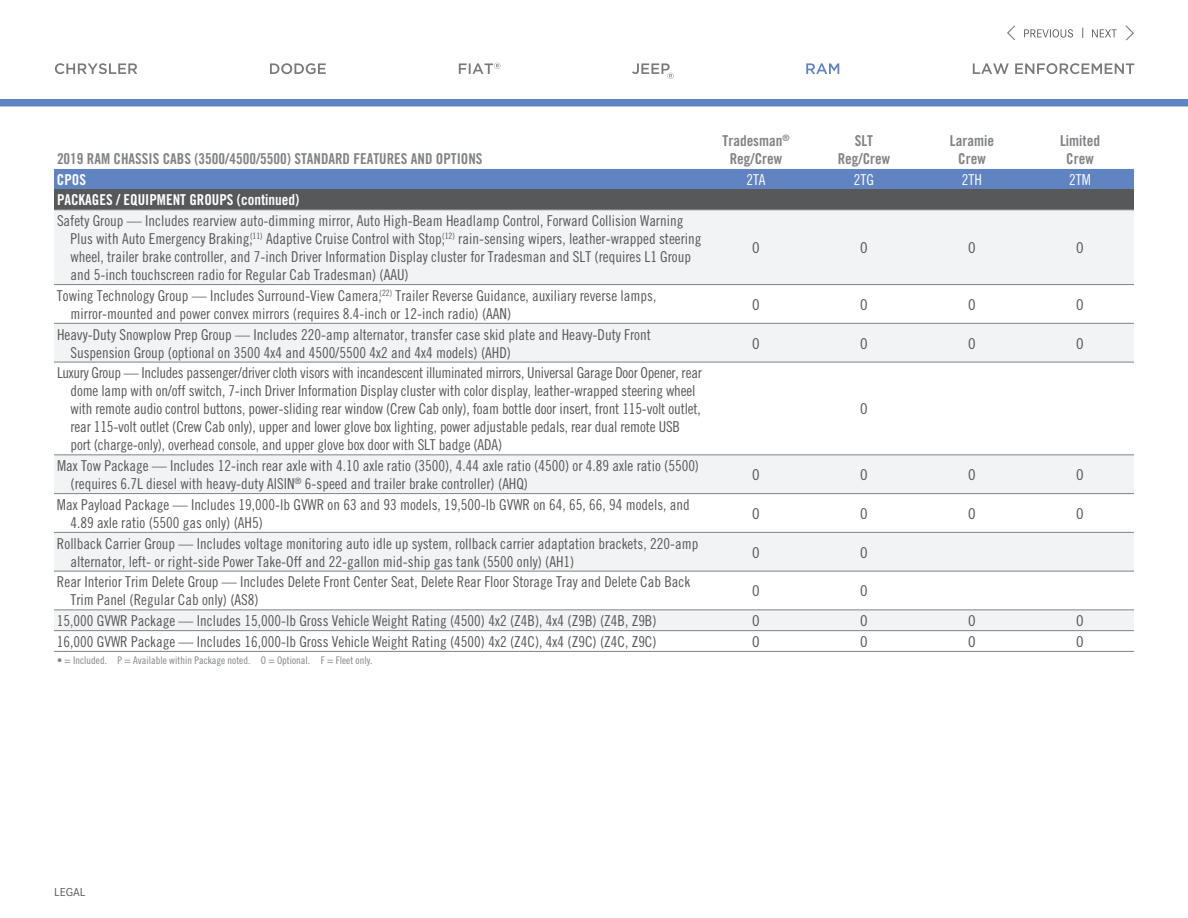
<style>
.page{position:relative;width:1188px;height:918px;background:#fff}
.page>*{position:absolute;margin:0;border:0;box-sizing:border-box;transform-origin:0 0}
.t1{font:15px/18px "Trade Gothic Cond Eighteen";color:#57585a}
.t2{font:15px/18px "Trade Gothic Bold Cond Twenty";color:#808285;text-align:center}
.t3{font:15px "Trade Gothic Bold Cond Twenty";color:#fff}
.t4{font:15px "Trade Gothic Cond Eighteen";color:#fff}
.t5{font:12px "Corporate S";color:#57585a}
.t6{font:10.5px "Trade Gothic Cond Eighteen";color:#808285}
</style>
<div class="page">
<svg style="left:1007px;top:25px;width:8px;height:16px"></svg>
<svg style="left:1125px;top:25px;width:9px;height:16px"></svg>
<div style="left:0;top:99px;width:1188px;height:7px;background:#6083c2"></div>
<div style="left:54px;top:169px;width:1080px;height:21px;background:#6083c2"></div>
<div style="left:54px;top:190px;width:1080px;height:20px;background:#57585a"></div>
<svg style="left:54px;top:210px;width:1080px;height:420px;fill:#f2f3f4"></svg>
<hr style="left:54px;top:209px;width:648px;height:1px;background:#808285">
<hr style="left:702px;top:209px;width:108px;height:1px;background:#808285">
<hr style="left:810px;top:209px;width:108px;height:1px;background:#808285">
<hr style="left:918px;top:209px;width:108px;height:1px;background:#808285">
<hr style="left:1026px;top:209px;width:108px;height:1px;background:#808285">
<hr style="left:54px;top:284px;width:648px;height:1px;background:#808285">
<hr style="left:702px;top:284px;width:108px;height:1px;background:#808285">
<hr style="left:810px;top:284px;width:108px;height:1px;background:#808285">
<hr style="left:918px;top:284px;width:108px;height:1px;background:#808285">
<hr style="left:1026px;top:284px;width:108px;height:1px;background:#808285">
<hr style="left:54px;top:323px;width:648px;height:1px;background:#808285">
<hr style="left:702px;top:323px;width:108px;height:1px;background:#808285">
<hr style="left:810px;top:323px;width:108px;height:1px;background:#808285">
<hr style="left:918px;top:323px;width:108px;height:1px;background:#808285">
<hr style="left:1026px;top:323px;width:108px;height:1px;background:#808285">
<hr style="left:54px;top:362px;width:648px;height:1px;background:#808285">
<hr style="left:702px;top:362px;width:108px;height:1px;background:#808285">
<hr style="left:810px;top:362px;width:108px;height:1px;background:#808285">
<hr style="left:918px;top:362px;width:108px;height:1px;background:#808285">
<hr style="left:1026px;top:362px;width:108px;height:1px;background:#808285">
<hr style="left:54px;top:454px;width:648px;height:1px;background:#808285">
<hr style="left:702px;top:454px;width:108px;height:1px;background:#808285">
<hr style="left:810px;top:454px;width:108px;height:1px;background:#808285">
<hr style="left:918px;top:454px;width:108px;height:1px;background:#808285">
<hr style="left:1026px;top:454px;width:108px;height:1px;background:#808285">
<hr style="left:54px;top:493px;width:648px;height:1px;background:#808285">
<hr style="left:702px;top:493px;width:108px;height:1px;background:#808285">
<hr style="left:810px;top:493px;width:108px;height:1px;background:#808285">
<hr style="left:918px;top:493px;width:108px;height:1px;background:#808285">
<hr style="left:1026px;top:493px;width:108px;height:1px;background:#808285">
<hr style="left:54px;top:532px;width:648px;height:1px;background:#808285">
<hr style="left:702px;top:532px;width:108px;height:1px;background:#808285">
<hr style="left:810px;top:532px;width:108px;height:1px;background:#808285">
<hr style="left:918px;top:532px;width:108px;height:1px;background:#808285">
<hr style="left:1026px;top:532px;width:108px;height:1px;background:#808285">
<hr style="left:54px;top:571px;width:648px;height:1px;background:#808285">
<hr style="left:702px;top:571px;width:108px;height:1px;background:#808285">
<hr style="left:810px;top:571px;width:108px;height:1px;background:#808285">
<hr style="left:918px;top:571px;width:108px;height:1px;background:#808285">
<hr style="left:1026px;top:571px;width:108px;height:1px;background:#808285">
<hr style="left:54px;top:610px;width:648px;height:1px;background:#808285">
<hr style="left:702px;top:610px;width:108px;height:1px;background:#808285">
<hr style="left:810px;top:610px;width:108px;height:1px;background:#808285">
<hr style="left:918px;top:610px;width:108px;height:1px;background:#808285">
<hr style="left:1026px;top:610px;width:108px;height:1px;background:#808285">
<hr style="left:54px;top:630px;width:648px;height:1px;background:#808285">
<hr style="left:702px;top:630px;width:108px;height:1px;background:#808285">
<hr style="left:810px;top:630px;width:108px;height:1px;background:#808285">
<hr style="left:918px;top:630px;width:108px;height:1px;background:#808285">
<hr style="left:1026px;top:630px;width:108px;height:1px;background:#808285">
<hr style="left:54px;top:651px;width:648px;height:1px;background:#808285">
<hr style="left:702px;top:651px;width:108px;height:1px;background:#808285">
<hr style="left:810px;top:651px;width:108px;height:1px;background:#808285">
<hr style="left:918px;top:651px;width:108px;height:1px;background:#808285">
<hr style="left:1026px;top:651px;width:108px;height:1px;background:#808285">
<svg style="left:973px;top:63px;width:161px;height:11px"></svg>
<svg style="left:632px;top:63px;width:42px;height:16px"></svg>
<svg style="left:459px;top:63px;width:41px;height:11px"></svg>
<svg style="left:270px;top:63px;width:56px;height:11px"></svg>
<svg style="left:55px;top:63px;width:82px;height:11px"></svg>
<svg style="left:1092px;top:29px;width:25px;height:8px"></svg>
<svg style="left:1024px;top:29px;width:49px;height:9px"></svg>
<svg style="left:806px;top:63px;width:33px;height:11px"></svg>
<p class="t2" style="left:57px;top:150px;width:427px">2019 RAM CHASSIS CABS (3500/4500/5500) STANDARD FEATURES AND OPTIONS</p>
<p class="t2" style="left:723px;top:132px;width:68px">Tradesman<sup>®<br></sup>Reg/Crew</p>
<p class="t2" style="left:838px;top:132px;width:54px">SLT<br>Reg/Crew</p>
<p class="t2" style="left:950px;top:132px;width:46px">Laramie<br>Crew</p>
<p class="t2" style="left:1060px;top:132px;width:41px">Limited<br>Crew</p>
<p class="t3" style="left:57px;top:171px;width:31px">CPOS</p>
<p class="t4" style="left:746px;top:171px;width:21px">2TA</p>
<p class="t4" style="left:854px;top:171px;width:21px">2TG</p>
<p class="t4" style="left:962px;top:171px;width:21px">2TH</p>
<p class="t4" style="left:1069px;top:171px;width:23px">2TM</p>
<p class="t3" style="left:57px;top:191px;width:244px">PACKAGES / EQUIPMENT GROUPS (continued)</p>
<p class="t1" style="left:70px;top:212px;width:633px;text-indent:-13px">Safety Group — Includes rearview auto-dimming mirror, Auto High-Beam Headlamp Control, Forward Collision Warning Plus with Auto Emergency Braking,<sup>(11)</sup> Adaptive Cruise Control with Stop,<sup>(12)</sup> rain-sensing wipers, leather-wrapped steering wheel, trailer brake controller, and 7-inch Driver Information Display cluster for Tradesman and SLT (requires L1 Group and 5-inch touchscreen radio for Regular Cab Tradesman) (AAU)</p>
<p class="t1" style="left:752px;top:239px;width:9px">O</p>
<p class="t1" style="left:860px;top:239px;width:9px">O</p>
<p class="t1" style="left:968px;top:239px;width:9px">O</p>
<p class="t1" style="left:1076px;top:239px;width:9px">O</p>
<p class="t1" style="left:71px;top:286px;width:587px;text-indent:-14px">Towing Technology Group — Includes Surround-View Camera,<sup>(22)</sup> Trailer Reverse Guidance, auxiliary reverse lamps, mirror-mounted and power convex mirrors (requires 8.4-inch or 12-inch radio) (AAN)</p>
<p class="t1" style="left:752px;top:295px;width:9px">O</p>
<p class="t1" style="left:860px;top:295px;width:9px">O</p>
<p class="t1" style="left:968px;top:295px;width:9px">O</p>
<p class="t1" style="left:1076px;top:295px;width:9px">O</p>
<p class="t1" style="left:71px;top:325px;width:582px;text-indent:-13px">Heavy-Duty Snowplow Prep Group — Includes 220-amp alternator, transfer case skid plate and Heavy-Duty Front<br>Suspension Group (optional on 3500 4x4 and 4500/5500 4x2 and 4x4 models) (AHD)</p>
<p class="t1" style="left:752px;top:334px;width:9px">O</p>
<p class="t1" style="left:860px;top:334px;width:9px">O</p>
<p class="t1" style="left:968px;top:334px;width:9px">O</p>
<p class="t1" style="left:1076px;top:334px;width:9px">O</p>
<p class="t1" style="left:71px;top:364px;width:633px;text-indent:-14px">Luxury Group — Includes passenger/driver cloth visors with incandescent illuminated mirrors, Universal Garage Door Opener, rear dome lamp with on/off switch, 7-inch Driver Information Display cluster with color display, leather-wrapped steering wheel with remote audio control buttons, power-sliding rear window (Crew Cab only), foam bottle door insert, front 115-volt outlet, rear 115-volt outlet (Crew Cab only), upper and lower glove box lighting, power adjustable pedals, rear dual remote USB port (charge-only), overhead console, and upper glove box door with SLT badge (ADA)</p>
<p class="t1" style="left:860px;top:400px;width:9px">O</p>
<p class="t1" style="left:71px;top:457px;width:630px;text-indent:-14px">Max Tow Package — Includes 12-inch rear axle with 4.10 axle ratio (3500), 4.44 axle ratio (4500) or 4.89 axle ratio (5500) (requires 6.7L diesel with heavy-duty AISIN<sup>®</sup> 6-speed and trailer brake controller) (AHQ)</p>
<p class="t1" style="left:752px;top:466px;width:9px">O</p>
<p class="t1" style="left:860px;top:466px;width:9px">O</p>
<p class="t1" style="left:968px;top:466px;width:9px">O</p>
<p class="t1" style="left:1076px;top:466px;width:9px">O</p>
<p class="t1" style="left:70px;top:495px;width:621px;text-indent:-14px">Max Payload Package — Includes 19,000-lb GVWR on 63 and 93 models, 19,500-lb GVWR on 64, 65, 66, 94 models, and<br>4.89 axle ratio (5500 gas only) (AH5)</p>
<p class="t1" style="left:752px;top:504px;width:9px">O</p>
<p class="t1" style="left:860px;top:504px;width:9px">O</p>
<p class="t1" style="left:968px;top:504px;width:9px">O</p>
<p class="t1" style="left:1076px;top:504px;width:9px">O</p>
<p class="t1" style="left:70px;top:534px;width:629px;text-indent:-13px">Rollback Carrier Group — Includes voltage monitoring auto idle up system, rollback carrier adaptation brackets, 220-amp alternator, left- or right-side Power Take-Off and 22-gallon mid-ship gas tank (5500 only) (AH1)</p>
<p class="t1" style="left:752px;top:543px;width:9px">O</p>
<p class="t1" style="left:860px;top:543px;width:9px">O</p>
<p class="t1" style="left:70px;top:573px;width:621px;text-indent:-13px">Rear Interior Trim Delete Group — Includes Delete Front Center Seat, Delete Rear Floor Storage Tray and Delete Cab Back<br>Trim Panel (Regular Cab only) (AS8)</p>
<p class="t1" style="left:752px;top:582px;width:9px">O</p>
<p class="t1" style="left:860px;top:582px;width:9px">O</p>
<p class="t1" style="left:57px;top:612px;width:601px">15,000 GVWR Package — Includes 15,000-lb Gross Vehicle Weight Rating (4500) 4x2 (Z4B), 4x4 (Z9B) (Z4B, Z9B)</p>
<p class="t1" style="left:752px;top:612px;width:9px">O</p>
<p class="t1" style="left:860px;top:612px;width:9px">O</p>
<p class="t1" style="left:968px;top:612px;width:9px">O</p>
<p class="t1" style="left:1076px;top:612px;width:9px">O</p>
<p class="t1" style="left:57px;top:632px;width:601px">16,000 GVWR Package — Includes 16,000-lb Gross Vehicle Weight Rating (4500) 4x2 (Z4C), 4x4 (Z9C) (Z4C, Z9C)</p>
<p class="t1" style="left:752px;top:632px;width:9px">O</p>
<p class="t1" style="left:860px;top:632px;width:9px">O</p>
<p class="t1" style="left:968px;top:632px;width:9px">O</p>
<p class="t1" style="left:1076px;top:632px;width:9px">O</p>
<p class="t6" style="left:57px;top:654px;width:317px">• = Included. P = Available within Package noted. O = Optional. F = Fleet only.</p>
<p class="t5" style="left:54px;top:885px;width:33px">LEGAL</p>
</div>
